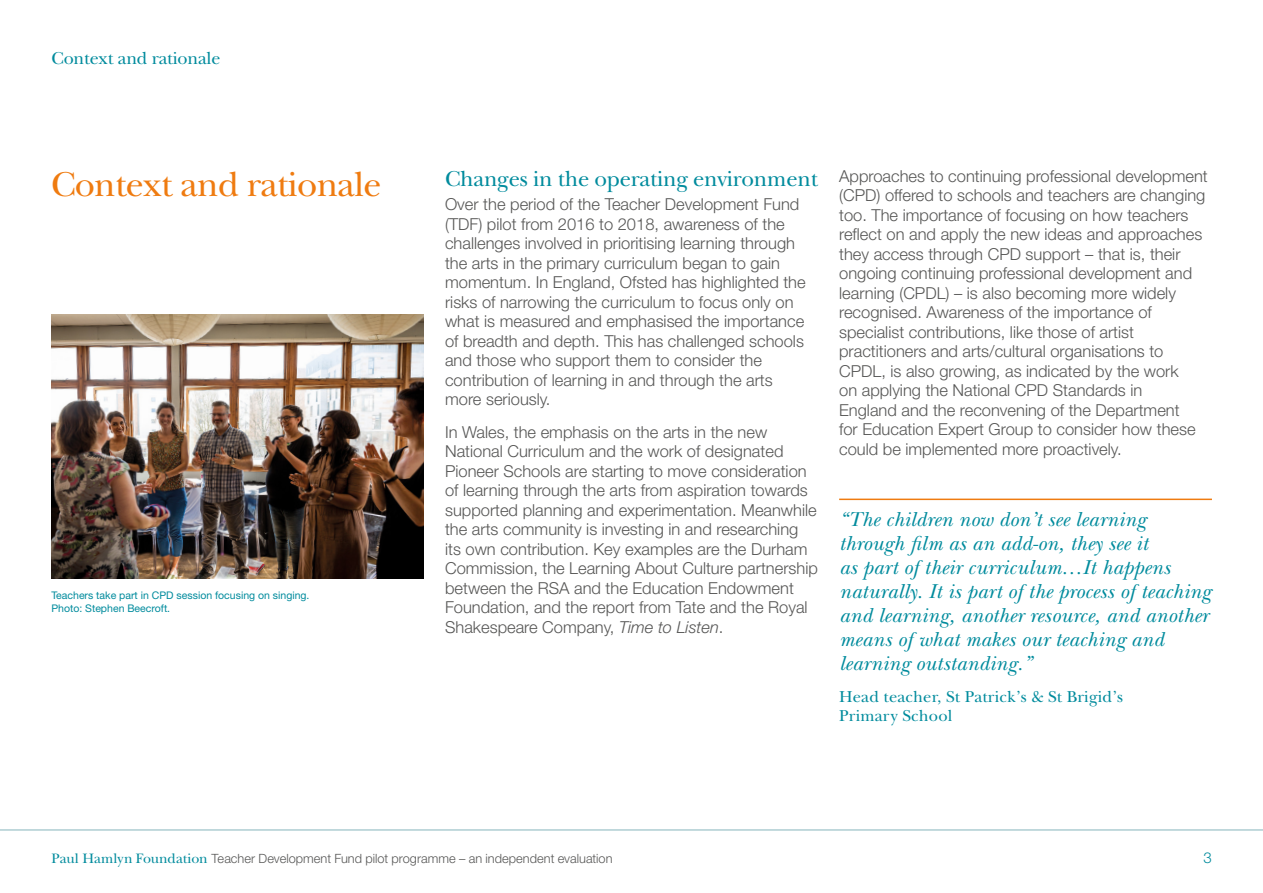
<style>
.page{position:relative;width:1263px;height:893px;background:#fff}
.page>*{position:absolute;margin:0;border:0;box-sizing:border-box;transform-origin:0 0}
.t1{font:36px "New Baskerville";letter-spacing:-.02em;color:#ef7b10}
.t2{font:22.5px "New Baskerville";letter-spacing:-.01em;color:#008b9d}
.t3{font:italic 21px/24px "New Baskerville";letter-spacing:.01em;color:#008b9d}
.t4{font:18px "New Baskerville";letter-spacing:-.01em;color:#008b9d}
.t5{font:300 16.5px/19.5px "Helvetica Neue LT Std";color:#575756}
.t6{font:16.5px/19.5px "New Baskerville";letter-spacing:.01em;color:#008b9d}
.t7{font:300 15px "Helvetica Neue LT Std";color:#008b9d}
.t8{font:300 12.75px "Helvetica Neue LT Std";color:#575756}
.t9{font:10.5px/13.5px "Helvetica Neue LT Std";color:#008b9d}
.s1{font-style:italic}
.s2{font-family:"New Baskerville";font-weight:400;font-size:14.25px;color:#008b9d}
</style>
<div class="page">
<img style="left:51px;top:315px;width:373px;height:263px">
<hr style="left:839px;top:499px;width:373px;height:1px;background:#ef7b10">
<hr style="left:0;top:829px;width:1263px;height:2px;background:#aecdd2">
<p class="t4" style="left:52px;top:48px;width:170px">Context and rationale</p>
<h1 class="t1" style="left:51px;top:164px;width:332px">Context and rationale</h1>
<h2 class="t2" style="left:445px;top:166px;width:374px">Changes in the operating environment</h2>
<p class="t5" style="left:445px;top:194px;width:362px">Over the period of the Teacher Development Fund (TDF) pilot from 2016 to 2018, awareness of the challenges involved in prioritising learning through the arts in the primary curriculum began to gain momentum. In England, Ofsted has highlighted the risks of narrowing the curriculum to focus only on what is measured and emphasised the importance of breadth and depth. This has challenged schools and those who support them to consider the contribution of learning in and through the arts more seriously.</p>
<p class="t5" style="left:445px;top:422px;width:374px">In Wales, the emphasis on the arts in the new National Curriculum and the work of designated Pioneer Schools are starting to move consideration of learning through the arts from aspiration towards supported planning and experimentation. Meanwhile the arts community is investing in and researching its own contribution. Key examples are the Durham Commission, the Learning About Culture partnership between the RSA and the Education Endowment Foundation, and the report from Tate and the Royal Shakespeare Company, <span class="s1">Time to Listen</span>.</p>
<p class="t9" style="left:51px;top:588px;width:260px">Teachers take part in CPD session focusing on singing.<br>Photo: Stephen Beecroft.</p>
<p class="t5" style="left:839px;top:166px;width:370px">Approaches to continuing professional development (CPD) offered to schools and teachers are changing too. The importance of focusing on how teachers reflect on and apply the new ideas and approaches they access through CPD support – that is, their ongoing continuing professional development and learning (CPDL) – is also becoming more widely recognised. Awareness of the importance of specialist contributions, like those of artist practitioners and arts/cultural organisations to CPDL, is also growing, as indicated by the work<br>on applying the National CPD Standards in<br>England and the reconvening of the Department<br>for Education Expert Group to consider how these could be implemented more proactively.</p>
<p class="t3" style="left:839px;top:507px;width:373px">“The children now don’t see learning through film as an add-on, they see it<br>as part of their curriculum…It happens naturally. It is part of the process of teaching and learning, another resource, and another means of what makes our teaching and learning outstanding.”</p>
<p class="t6" style="left:839px;top:687px;width:285px">Head teacher, St Patrick’s &amp; St Brigid’s<br>Primary School</p>
<p class="t8" style="left:52px;top:851px;width:562px"><span class="s2">Paul Hamlyn Foundation</span> Teacher Development Fund pilot programme – an independent evaluation</p>
<p class="t7" style="left:1203px;top:849px;width:10px">3</p>
</div>
